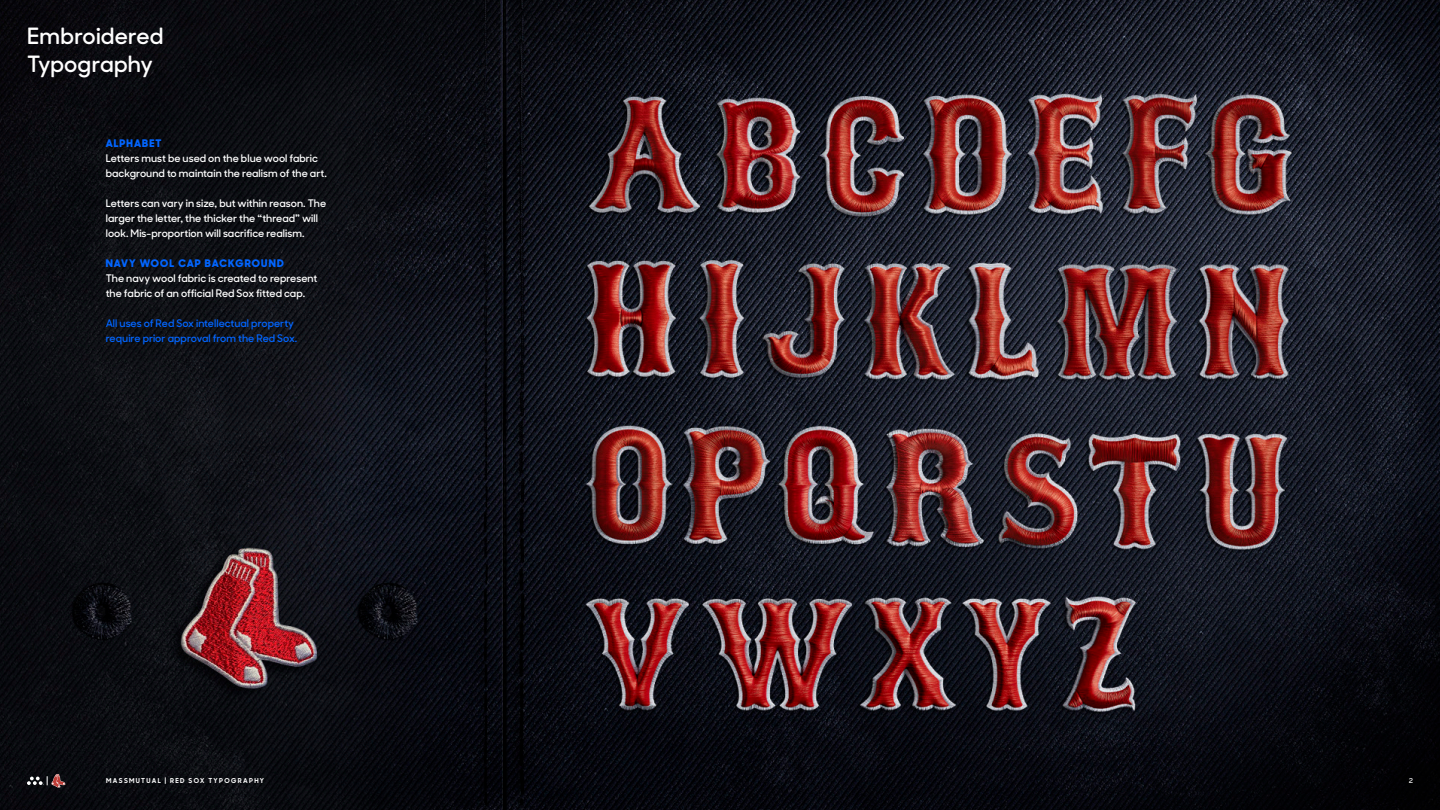
<style>
.page{position:relative;width:1440px;height:810px;background:#fff}
.page>*{position:absolute;margin:0;border:0;box-sizing:border-box;transform-origin:0 0}
.Page_navigation{font:600 22.5px "MM Sharp Sans";letter-spacing:.01em;color:#fff}
.Page_navigation-2{font:600 10.5px/15px "MM Sharp Sans";color:#fff}
.Page_navigation-3{font:600 10.5px/15px "MM Sharp Sans";color:#0265ff}
.Page_navigation-4{font:800 10.5px "MM Sharp Sans";letter-spacing:.095em;color:#0265ff}
.Page_navigation-5{font:700 6.75px "MM Sharp Sans";letter-spacing:.2em;color:#fff}
.Page_navigation-6{font:600 6.75px "MM Sharp Sans";color:#fff}
</style>
<div class="page">
<img style="left:0;top:0;width:1440px;height:810px">
<svg style="left:27px;top:774px;width:38px;height:14px"></svg>
<p class="Page_navigation" style="left:27px;top:18px;width:138px">Embroidered</p>
<p class="Page_navigation" style="left:27px;top:46px;width:128px">Typography</p>
<p class="Page_navigation-4" style="left:106px;top:136px;width:57px">ALPHABET</p>
<p class="Page_navigation-2" style="left:106px;top:150px;width:223px">Letters must be used on the blue wool fabric background to maintain the realism of the art.</p>
<p class="Page_navigation-2" style="left:106px;top:195px;width:222px">Letters can vary in size, but within reason. The larger the letter, the thicker the “thread” will look. Mis-proportion will sacrifice realism.</p>
<p class="Page_navigation-4" style="left:106px;top:256px;width:180px">NAVY WOOL CAP BACKGROUND</p>
<p class="Page_navigation-2" style="left:106px;top:270px;width:213px">The navy wool fabric is created to represent the fabric of an official Red Sox fitted cap.</p>
<p class="Page_navigation-3" style="left:106px;top:315px;width:193px">All uses of Red Sox intellectual property require prior approval from the Red Sox.</p>
<p class="Page_navigation-5" style="left:106px;top:775px;width:160px">MASSMUTUAL | RED SOX TYPOGRAPHY</p>
<p class="Page_navigation-6" style="left:1409px;top:775px;width:6px">2</p>
</div>
